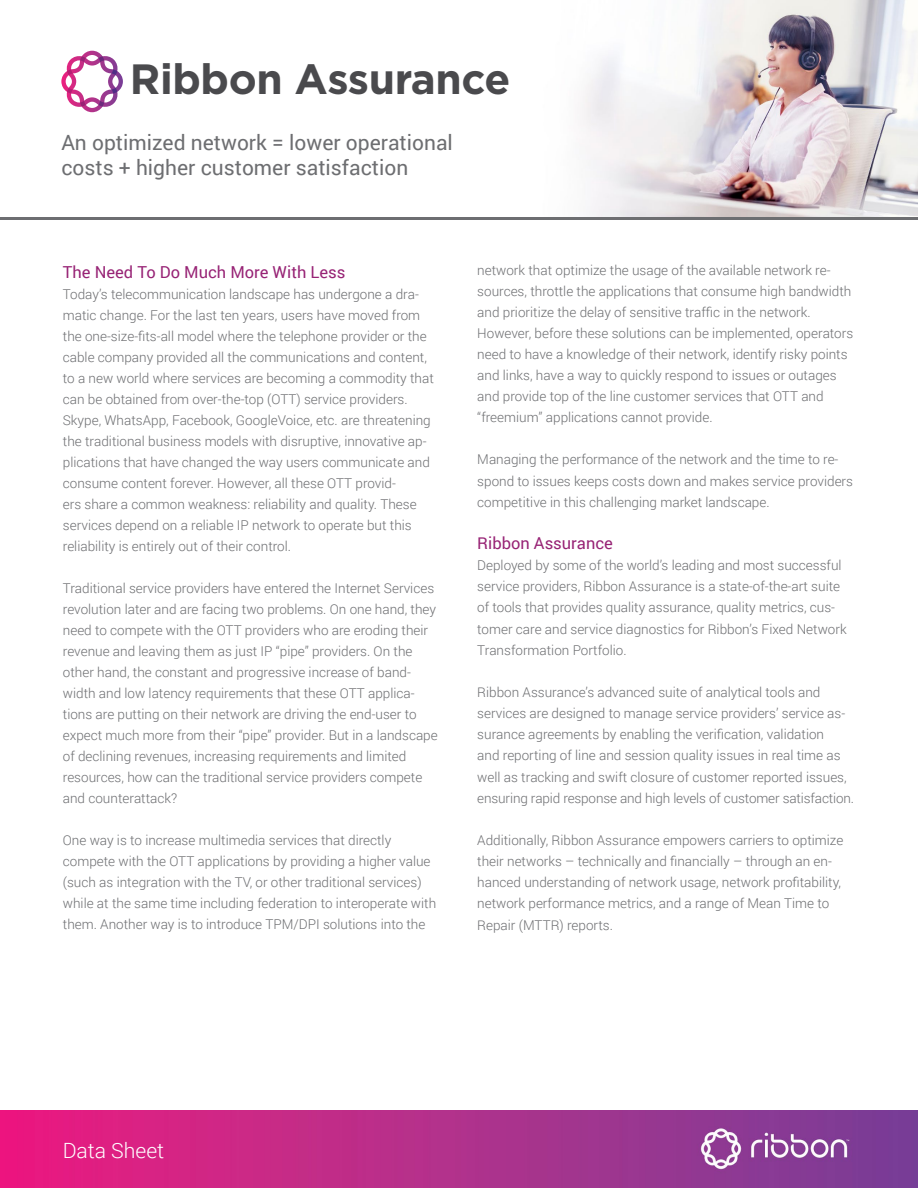
<style>
.page{position:relative;width:918px;height:1188px;background:#fff}
.page>*{position:absolute;margin:0;border:0;box-sizing:border-box;transform-origin:0 0}
.t1{font:700 42.3px "Gotham";letter-spacing:-.01em;color:#4a4a4d}
.t2{font:21px/25.2px "Roboto";color:#6d6e71}
.t3{font:300 21px "Roboto";color:#fff}
.t4{font:16.5px "Roboto";color:#972375}
.t5{font:300 13.5px/21px "Roboto";color:#6d6e71}
</style>
<div class="page">
<img style="left:0;top:1110px;width:918px;height:78px">
<img style="left:343px;top:0;width:575px;height:218px">
<hr style="left:0;top:218px;width:918px;height:2px;background:#6d6e71">
<svg style="left:61px;top:51px;width:62px;height:61px"></svg>
<h1 class="t1" style="left:130px;top:55px;width:382px">Ribbon Assurance</h1>
<h2 class="t2" style="left:61px;top:129px;width:393px">An optimized network = lower operational costs + higher customer satisfaction</h2>
<p class="t4" style="left:63px;top:261px;width:284px">The Need To Do Much More With Less</p>
<p class="t5" style="left:63px;top:284px;width:373px">Today’s telecommunication landscape has undergone a dra&shy;matic change. For the last ten years, users have moved from the one-size-fits-all model where the telephone provider or the cable company provided all the communications and content, to a new world where services are becoming a commodity that can be obtained from over-the-top (OTT) service providers.<br>Skype, WhatsApp, Facebook, GoogleVoice, etc. are threatening the traditional business models with disruptive, innovative ap&shy;plications that have changed the way users communicate and consume content forever. However, all these OTT provid-<br>ers share a common weakness: reliability and quality. These services depend on a reliable IP network to operate but this reliability is entirely out of their control.</p>
<p class="t5" style="left:63px;top:578px;width:376px">Traditional service providers have entered the Internet Services revolution later and are facing two problems. On one hand, they need to compete with the OTT providers who are eroding their revenue and leaving them as just IP “pipe” providers. On the other hand, the constant and progressive increase of band&shy;width and low latency requirements that these OTT applica&shy;tions are putting on their network are driving the end-user to expect much more from their “pipe” provider. But in a landscape of declining revenues, increasing requirements and limited resources, how can the traditional service providers compete and counterattack?</p>
<p class="t5" style="left:63px;top:830px;width:375px">One way is to increase multimedia services that directly compete with the OTT applications by providing a higher value (such as integration with the TV, or other traditional services) while at the same time including federation to interoperate with them. Another way is to introduce TPM/DPI solutions into the</p>
<p class="t5" style="left:477px;top:260px;width:377px">network that optimize the usage of the available network re&shy;sources, throttle the applications that consume high bandwidth and prioritize the delay of sensitive traffic in the network.<br>However, before these solutions can be implemented, operators need to have a knowledge of their network, identify risky points and links, have a way to quickly respond to issues or outages and provide top of the line customer services that OTT and “freemium” applications cannot provide.</p>
<p class="t5" style="left:477px;top:449px;width:377px">Managing the performance of the network and the time to re&shy;spond to issues keeps costs down and makes service providers competitive in this challenging market landscape.</p>
<p class="t4" style="left:477px;top:531px;width:137px">Ribbon Assurance</p>
<p class="t5" style="left:477px;top:554px;width:371px">Deployed by some of the world’s leading and most successful service providers, Ribbon Assurance is a state-of-the-art suite of tools that provides quality assurance, quality metrics, cus&shy;tomer care and service diagnostics for Ribbon’s Fixed Network Transformation Portfolio.</p>
<p class="t5" style="left:477px;top:681px;width:378px">Ribbon Assurance’s advanced suite of analytical tools and services are designed to manage service providers’ service as&shy;surance agreements by enabling the verification, validation<br>and reporting of line and session quality issues in real time as well as tracking and swift closure of customer reported issues, ensuring rapid response and high levels of customer satisfaction.</p>
<p class="t5" style="left:477px;top:829px;width:368px">Additionally, Ribbon Assurance empowers carriers to optimize their networks – technically and financially – through an en&shy;hanced understanding of network usage, network profitability, network performance metrics, and a range of Mean Time to Repair (MTTR) reports.</p>
<h2 class="t3" style="left:63px;top:1136px;width:103px">Data Sheet</h2>
</div>
